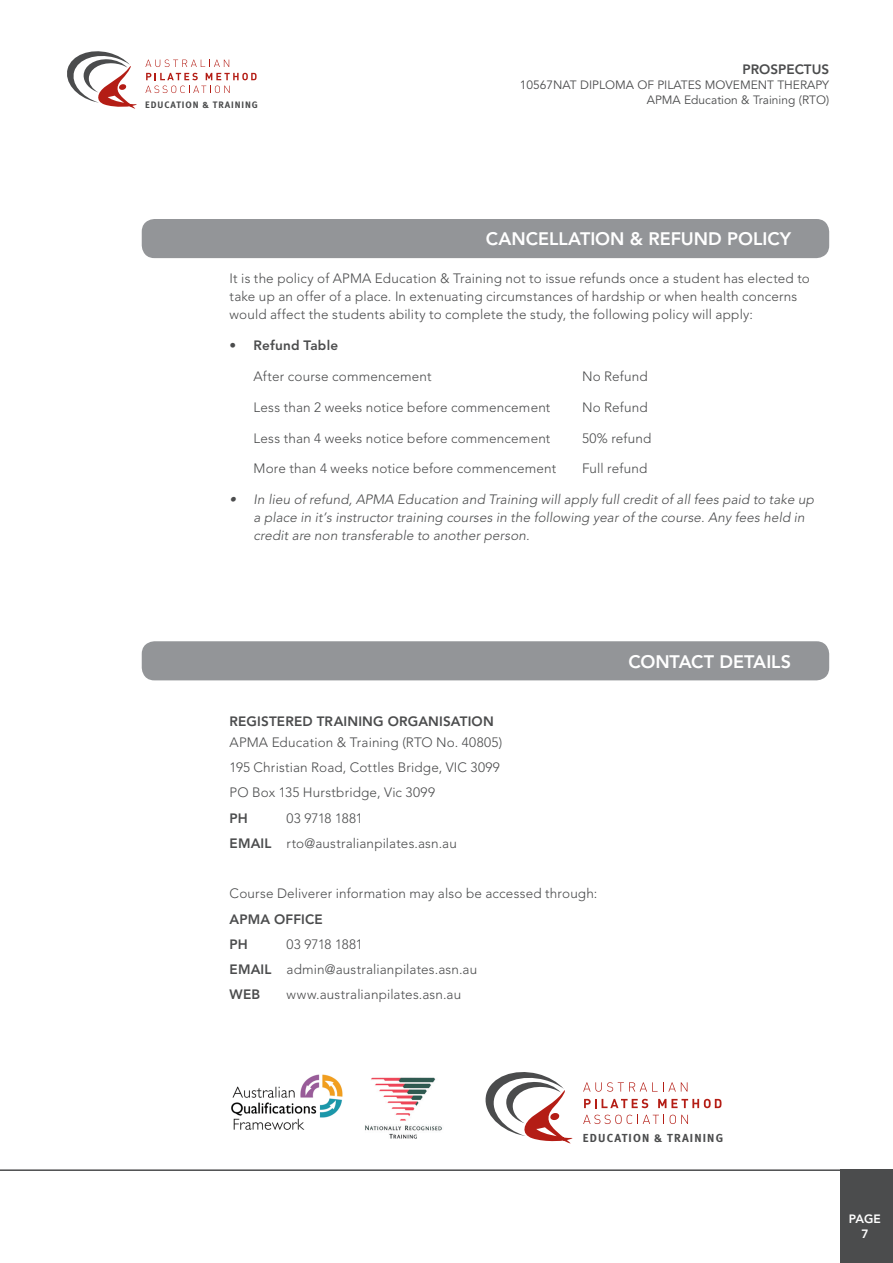
<style>
.page{position:relative;width:893px;height:1263px;background:#fff}
.page>*{position:absolute;margin:0;border:0;box-sizing:border-box;transform-origin:0 0}
.t1{font:800 18px "Avenir";color:#fff}
.t2{font:300 13.5px/25.2px "Avenir";letter-spacing:.01em;color:#4b4c4d}
.t3{font:italic 300 13.5px/18px "Avenir";letter-spacing:.01em;color:#4b4c4d}
.t4{font:800 13.5px/25.2px "Avenir";letter-spacing:.01em;color:#4b4c4d}
.t5{font:12px/15px "Avenir";color:#4b4c4d;text-align:right}
.t6{font:800 12px/15px "Avenir";color:#fff;text-align:center}
.t7{font:700 11.7px "Meta";letter-spacing:.1em;color:#4b4c4d}
.t8{font:700 9.3px "Meta";letter-spacing:.1em;color:#4b4c4d}
.s1{font-weight:800}
</style>
<div class="page">
<svg style="left:145px;top:60px;width:84px;height:7px"></svg>
<svg style="left:146px;top:73px;width:52px;height:7px"></svg>
<svg style="left:206px;top:73px;width:51px;height:7px"></svg>
<svg style="left:145px;top:86px;width:85px;height:7px"></svg>
<svg style="left:67px;top:51px;width:70px;height:58px"></svg>
<div style="left:841px;top:1170px;width:52px;height:93px;background:#4b4c4d"></div>
<hr style="left:0;top:1169px;width:893px;height:2px;background:#4b4c4d">
<div style="left:142px;top:219px;width:687px;height:39px;background:#939598;border-radius:13px"></div>
<div style="left:142px;top:641px;width:687px;height:39px;background:#939598;border-radius:13px"></div>
<svg style="left:583px;top:1082px;width:104px;height:10px"></svg>
<svg style="left:584px;top:1099px;width:64px;height:9px"></svg>
<svg style="left:658px;top:1099px;width:64px;height:9px"></svg>
<svg style="left:583px;top:1115px;width:105px;height:9px"></svg>
<svg style="left:486px;top:1072px;width:87px;height:72px"></svg>
<img style="left:365px;top:1077px;width:77px;height:62px">
<img style="left:231px;top:1074px;width:112px;height:56px">
<p class="t8" style="left:145px;top:99px;width:114px">EDUCATION &amp; TRAINING</p>
<p class="t4" style="left:742px;top:57px;width:88px">PROSPECTUS</p>
<p class="t5" style="left:520px;top:78px;width:311px">10567NAT DIPLOMA OF PILATES MOVEMENT THERAPY<br>APMA Education &amp; Training (RTO)</p>
<h1 class="t1" style="left:486px;top:228px;width:307px">CANCELLATION &amp; REFUND POLICY</h1>
<p class="t2" style="left:230px;top:270px;width:582px;line-height:18px">It is the policy of APMA Education &amp; Training not to issue refunds once a student has elected to take up an offer of a place. In extenuating circumstances of hardship or when health concerns would affect the students ability to complete the study, the following policy will apply:</p>
<p class="t4" style="left:230px;top:333px;width:110px">• Refund Table</p>
<p class="t2" style="left:254px;top:364px;width:179px">After course commencement</p>
<p class="t2" style="left:582px;top:364px;width:67px">No Refund</p>
<p class="t2" style="left:254px;top:394px;width:298px">Less than 2 weeks notice before commencement</p>
<p class="t2" style="left:582px;top:394px;width:67px">No Refund</p>
<p class="t2" style="left:254px;top:425px;width:298px">Less than 4 weeks notice before commencement</p>
<p class="t2" style="left:582px;top:425px;width:71px">50% refund</p>
<p class="t2" style="left:254px;top:456px;width:304px">More than 4 weeks notice before commencement</p>
<p class="t2" style="left:582px;top:456px;width:67px">Full refund</p>
<p class="t3" style="left:254px;top:490px;width:562px;text-indent:-24px">• In lieu of refund, APMA Education and Training will apply full credit of all fees paid to take up a place in it’s instructor training courses in the following year of the course. Any fees held in credit are non transferable to another person.</p>
<p class="t4" style="left:230px;top:708px;width:266px">REGISTERED TRAINING ORGANISATION</p>
<p class="t2" style="left:230px;top:729px;width:274px">APMA Education &amp; Training (RTO No. 40805)<br>195 Christian Road, Cottles Bridge, VIC 3099<br>PO Box 135 Hurstbridge, Vic 3099</p>
<p class="t4" style="left:230px;top:805px;width:20px">PH</p>
<p class="t2" style="left:230px;top:805px;width:229px;text-indent:57px">03 9718 1881<br><span class="s1">EMAIL</span> rto@australianpilates.asn.au</p>
<p class="t2" style="left:230px;top:881px;width:369px">Course Deliverer information may also be accessed through:</p>
<p class="t4" style="left:230px;top:906px;width:95px">APMA OFFICE<br>PH</p>
<p class="t2" style="left:230px;top:931px;width:249px;text-indent:57px">03 9718 1881<br><span class="s1">EMAIL</span> admin@australianpilates.asn.au<br><span class="s1">WEB</span></p>
<p class="t2" style="left:287px;top:982px;width:176px">www.australianpilates.asn.au</p>
<h1 class="t1" style="left:628px;top:651px;width:164px">CONTACT DETAILS</h1>
<p class="t7" style="left:583px;top:1131px;width:142px">EDUCATION &amp; TRAINING</p>
<p class="t6" style="left:849px;top:1211px;width:34px">PAGE<br>7</p>
</div>
